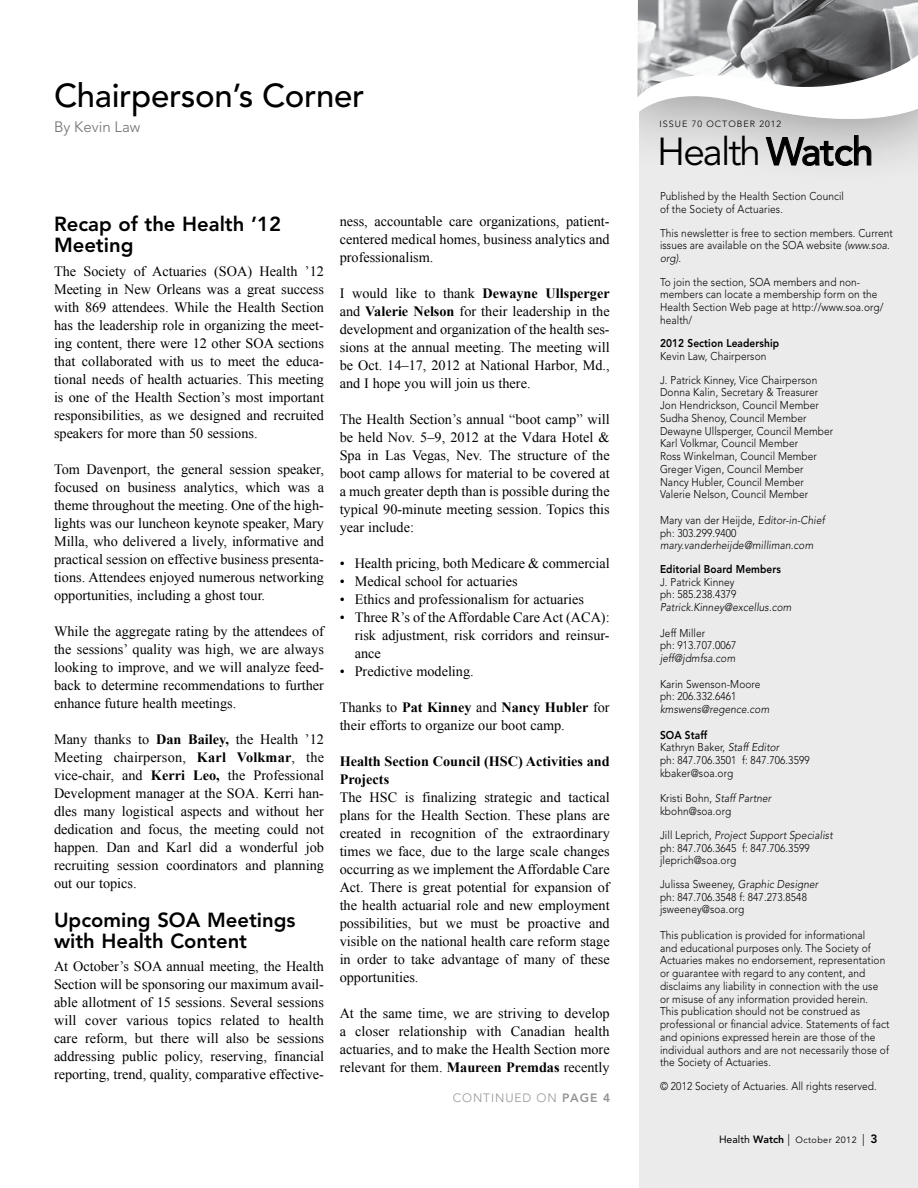
<style>
.page{position:relative;width:918px;height:1188px;background:#fff}
.page>*{position:absolute;margin:0;border:0;box-sizing:border-box;transform-origin:0 0}
.t1{font:38.7px "Avenir LT Std";color:#000}
.t2{font:500 33px "Avenir LT Std";letter-spacing:-.01em;color:#000}
.t3{font:800 20.25px/21px "Avenir LT Std";color:#000}
.t4{font:300 15px "Avenir LT Std";color:#6d6e71}
.t5{font:14.25px/18px "Times New Roman";color:#000;text-align:justify}
.t6{font:700 14.25px/18px "Times New Roman";color:#000}
.t7{font:300 12px "Avenir LT Std";letter-spacing:.075em;color:#939598}
.t8{font:300 11.25px/12.8px "Avenir LT Std";letter-spacing:.01em;color:#000;scale:.9 1}
.t9{font:italic 300 11.25px "Avenir LT Std";letter-spacing:.01em;color:#000;scale:.9 1}
.t10{font:800 11.25px "Avenir LT Std";letter-spacing:.01em;color:#000;scale:.9 1}
.t11{font:9px "Avenir LT Std";letter-spacing:.05em;color:#000}
.t12{font:300 9px "Avenir LT Std";letter-spacing:.11em;color:#000}
.s1{font-weight:700}
.s2{font-weight:800}
.s3{font-weight:500}
.s4{font-style:italic}
.s5{font-size:10.5px}
.s6{font-weight:800;font-size:10.5px}
.s7{font-weight:300;font-size:12px}
.s8{font-weight:800;font-size:12px}
</style>
<div class="page">
<div style="left:637px;top:0;width:281px;height:1188px;background:#ebebec"></div>
<div style="left:574px;top:0;width:344px;height:189px;background:#000;opacity:.35"></div>
<svg style="left:639px;top:97px;width:279px;height:31px"></svg>
<svg style="left:639px;top:97px;width:276px;height:28px;background:#ddd"></svg>
<div style="left:549px;top:0;width:90px;height:1188px;background:#fff"></div>
<img style="left:637px;top:0;width:281px;height:97px">
<svg style="left:765px;top:135px;width:107px;height:32px"></svg>
<h2 class="t2" style="left:54px;top:76px;width:312px">Chairperson’s Corner</h2>
<p class="t4" style="left:54px;top:118px;width:88px">By Kevin Law</p>
<h3 class="t3" style="left:54px;top:214px;width:229px">Recap of the Health ’12<br>Meeting</h3>
<p class="t5" style="left:54px;top:262px;width:272px">The Society of Actuaries (SOA) Health ’12<br>Meeting in New Orleans was a great success with 869 attendees. While the Health Section has the leadership role in organizing the meet&shy;ing content, there were 12 other SOA sections that collaborated with us to meet the educa&shy;tional needs of health actuaries. This meeting is one of the Health Section’s most important responsibilities, as we designed and recruited speakers for more than 50 sessions.</p>
<p class="t5" style="left:54px;top:460px;width:272px">Tom Davenport, the general session speaker, focused on business analytics, which was a theme throughout the meeting. One of the high&shy;lights was our luncheon keynote speaker, Mary Milla, who delivered a lively, informative and practical session on effective business presenta&shy;tions. Attendees enjoyed numerous networking opportunities, including a ghost tour.</p>
<p class="t5" style="left:54px;top:622px;width:271px">While the aggregate rating by the attendees of the sessions’ quality was high, we are always looking to improve, and we will analyze feed&shy;back to determine recommendations to further enhance future health meetings.</p>
<p class="t5" style="left:54px;top:730px;width:272px">Many thanks to <span class="s1">Dan Bailey,</span> the Health ’12<br>Meeting chairperson, <span class="s1">Karl Volkmar</span>, the vice-chair, and <span class="s1">Kerri Leo,</span> the Professional Development manager at the SOA. Kerri han&shy;dles many logistical aspects and without her dedication and focus, the meeting could not happen. Dan and Karl did a wonderful job recruiting session coordinators and planning out our topics.</p>
<h3 class="t3" style="left:54px;top:909px;width:243px">Upcoming SOA Meetings with Health Content</h3>
<p class="t5" style="left:54px;top:957px;width:272px">At October’s SOA annual meeting, the Health Section will be sponsoring our maximum avail&shy;able allotment of 15 sessions. Several sessions will cover various topics related to health care reform, but there will also be sessions addressing public policy, reserving, financial reporting, trend, quality, comparative effective-</p>
<p class="t5" style="left:340px;top:212px;width:272px">ness, accountable care organizations, patient&shy;centered medical homes, business analytics and professionalism.</p>
<p class="t5" style="left:340px;top:284px;width:272px">I would like to thank <span class="s1">Dewayne Ullsperger </span>and <span class="s1">Valerie Nelson</span> for their leadership in the development and organization of the health ses&shy;sions at the annual meeting. The meeting will be Oct. 14–17, 2012 at National Harbor, Md., and I hope you will join us there.</p>
<p class="t5" style="left:340px;top:410px;width:272px">The Health Section’s annual “boot camp” will be held Nov. 5–9, 2012 at the Vdara Hotel &amp; Spa in Las Vegas, Nev. The structure of the boot camp allows for material to be covered at a much greater depth than is possible during the typical 90-minute meeting session. Topics this year include:</p>
<p class="t5" style="left:340px;top:554px;width:272px">• Health pricing, both Medicare &amp; commercial</p>
<p class="t5" style="left:340px;top:572px;width:179px">• Medical school for actuaries</p>
<p class="t5" style="left:340px;top:590px;width:246px">• Ethics and professionalism for actuaries</p>
<p class="t5" style="left:355px;top:608px;width:257px;text-indent:-15px">• Three R’s of the Affordable Care Act (ACA): risk adjustment, risk corridors and reinsur&shy;ance</p>
<p class="t5" style="left:340px;top:662px;width:136px">• Predictive modeling.</p>
<p class="t5" style="left:340px;top:698px;width:272px">Thanks to <span class="s1">Pat Kinney</span> and <span class="s1">Nancy Hubler</span> for their efforts to organize our boot camp.</p>
<p class="t6" style="left:340px;top:752px;width:271px">Health Section Council (HSC) Activities and<br>Projects</p>
<p class="t5" style="left:340px;top:788px;width:272px">The HSC is finalizing strategic and tactical plans for the Health Section. These plans are created in recognition of the extraordinary times we face, due to the large scale changes occurring as we implement the Affordable Care Act. There is great potential for expansion of the health actuarial role and new employment possibilities, but we must be proactive and visible on the national health care reform stage in order to take advantage of many of these opportunities.</p>
<p class="t5" style="left:340px;top:1004px;width:272px">At the same time, we are striving to develop a closer relationship with Canadian health actuaries, and to make the Health Section more relevant for them. <span class="s1">Maureen Premdas</span> recently</p>
<p class="t7" style="left:453px;top:1090px;width:159px">Conti nued on <span class="s2">page 4</span></p>
<p class="t12" style="left:660px;top:118px;width:123px">ISSUE 70 OCTOBER 2012</p>
<h1 class="t1" style="left:657px;top:129px;width:218px">Health <span class="s3">Watch</span></h1>
<p class="t8" style="left:660px;top:190px;width:206px">Published by the Health Section Council of the Society of Actuaries.</p>
<p class="t8" style="left:660px;top:226px;width:260px">This newsletter is free to section members. Current issues are available on the SOA website <span class="s4">(www.soa. org).</span></p>
<p class="t8" style="left:660px;top:275px;width:250px">To join the section, SOA members and non&shy;members can locate a membership form on the Health Section Web page at http://www.soa.org/ health/</p>
<p class="t10" style="left:660px;top:337px;width:134px">2012 Section Leadership</p>
<p class="t8" style="left:660px;top:345px;width:176px;line-height:23.5px">Kevin Law, Chairperson<br>J. Patrick Kinney, Vice Chairperson</p>
<p class="t8" style="left:660px;top:386px;width:194px">Donna Kalin, Secretary &amp; Treasurer<br>Jon Hendrickson, Council Member<br>Sudha Shenoy, Council Member<br>Dewayne Ullsperger, Council Member<br>Karl Volkmar, Council Member<br>Ross Winkelman, Council Member<br>Greger Vigen, Council Member<br>Nancy Hubler, Council Member<br>Valerie Nelson, Council Member</p>
<p class="t8" style="left:660px;top:514px;width:185px">Mary van der Heijde, <span class="s4">Editor-in-Chief </span>ph: 303.299.9400</p>
<p class="t9" style="left:660px;top:539px;width:172px">mary.vanderheijde@milliman.com</p>
<p class="t10" style="left:660px;top:562px;width:136px">Editorial Board Members</p>
<p class="t8" style="left:660px;top:576px;width:87px">J. Patrick Kinney ph: 585.238.4379</p>
<p class="t9" style="left:660px;top:601px;width:148px">Patrick.Kinney@excellus.com</p>
<p class="t8" style="left:660px;top:627px;width:87px">Jeff Miller<br>ph: 913.707.0067</p>
<p class="t9" style="left:660px;top:652px;width:85px">jeff@jdmfsa.com</p>
<p class="t8" style="left:660px;top:678px;width:113px">Karin Swenson-Moore ph: 206.332.6461</p>
<p class="t9" style="left:660px;top:703px;width:123px">kmswens@regence.com</p>
<p class="t8" style="left:660px;top:729px;width:168px"><span class="s2">SOA Staff<br></span>Kathryn Baker, <span class="s4">Staff Editor<br></span>ph: 847.706.3501 f: 847.706.3599 kbaker@soa.org</p>
<p class="t8" style="left:660px;top:792px;width:125px">Kristi Bohn, <span class="s4">Staff Partner </span>kbohn@soa.org</p>
<p class="t8" style="left:660px;top:829px;width:193px">Jill Leprich, <span class="s4">Project Support Specialist </span>ph: 847.706.3645 f: 847.706.3599 jleprich@soa.org</p>
<p class="t8" style="left:660px;top:878px;width:177px">Julissa Sweeney, <span class="s4">Graphic Designer </span>ph: 847.706.3548 f: 847.273.8548 jsweeney@soa.org</p>
<p class="t8" style="left:660px;top:929px;width:256px">This publication is provided for informational<br>and educational purposes only. The Society of Actuaries makes no endorsement, representation or guarantee with regard to any content, and disclaims any liability in connection with the use or misuse of any information provided herein.<br>This publication should not be construed as professional or financial advice. Statements of fact and opinions expressed herein are those of the individual authors and are not necessarily those of the Society of Actuaries.</p>
<p class="t8" style="left:660px;top:1080px;width:242px">© 2012 Society of Actuaries. All rights reserved.</p>
<p class="t11" style="left:719px;top:1135px;width:160px"><span class="s5">Health</span> <span class="s6">Watch</span> <span class="s7">|</span> October 2012 <span class="s7">|</span> <span class="s8">3</span></p>
</div>
